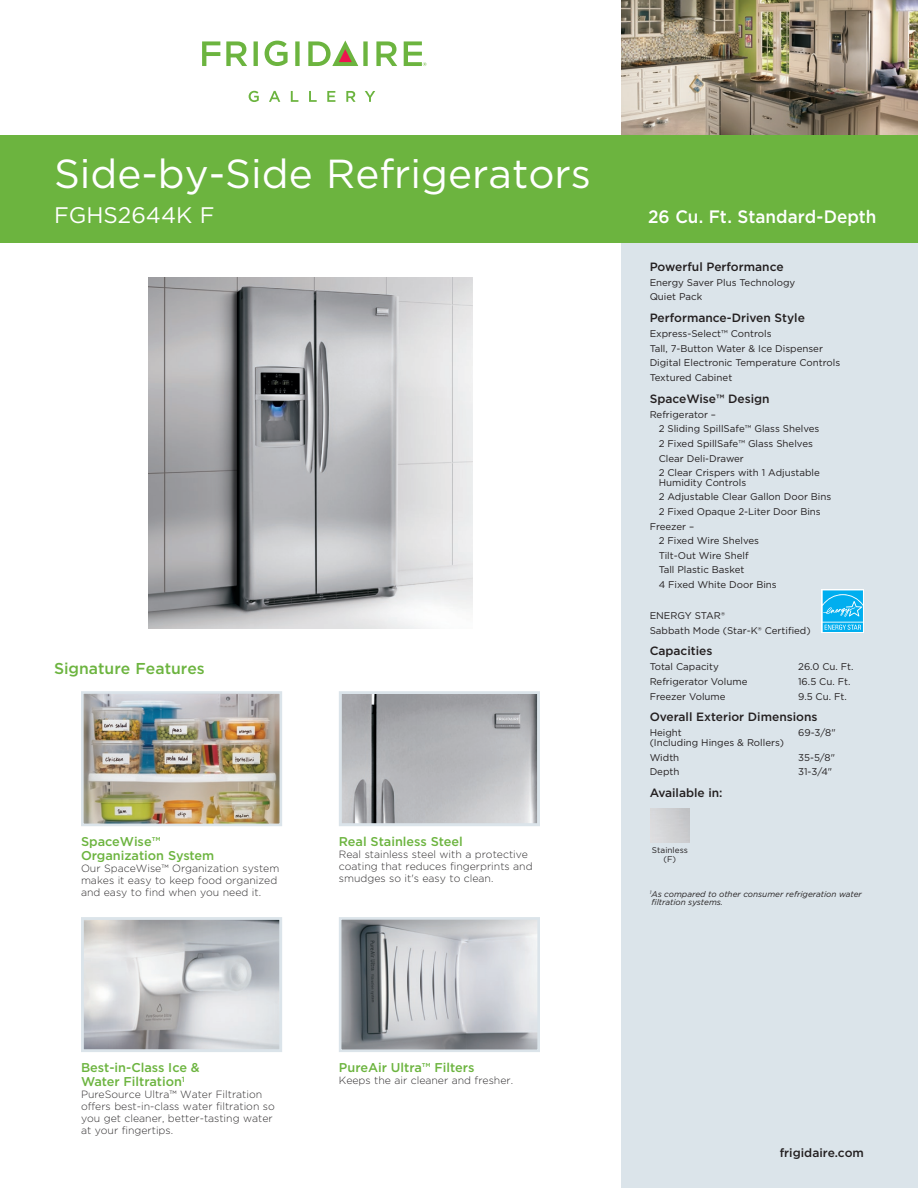
<style>
.page{position:relative;width:918px;height:1188px;background:#fff}
.page>*{position:absolute;margin:0;border:0;box-sizing:border-box;transform-origin:0 0}
.t1{font:40.5px "Gotham";color:#fff}
.t2{font:22.5px "Gotham";color:#fff}
.t3{font:500 18px "Gotham";color:#fff;scale:.95 1}
.t4{font:500 15.75px "Gotham";color:#6cb43f}
.t5{font:500 12.75px/14.2px "Gotham";color:#6cb43f}
.t6{font:500 12px "Gotham";color:#231f20}
.t7{font:300 10.5px/12px "Gotham";color:#312f30}
.t8{font:9.75px/14.5px "Gotham";color:#231f20}
.t9{font:italic 8.25px/8.2px "Gotham";color:#231f20}
.t10{font:8.25px/9px "Gotham";color:#231f20;text-align:center}
</style>
<div class="page">
<div style="left:621px;top:0;width:297px;height:1188px;background:#dbe4ea"></div>
<img style="left:621px;top:0;width:297px;height:135px">
<div style="left:0;top:135px;width:918px;height:108px;background:#6cb43f"></div>
<svg style="left:202px;top:40px;width:225px;height:62px"></svg>
<img style="left:343px;top:921px;width:193px;height:127px">
<div style="left:339px;top:917px;width:201px;height:135px;border:3px solid #dbe4ea"></div>
<svg style="left:85px;top:921px;width:193px;height:127px"></svg>
<div style="left:81px;top:917px;width:201px;height:135px;border:3px solid #dbe4ea"></div>
<svg style="left:343px;top:695px;width:193px;height:127px"></svg>
<div style="left:339px;top:691px;width:201px;height:135px;border:3px solid #dbe4ea"></div>
<img style="left:85px;top:695px;width:193px;height:127px">
<div style="left:81px;top:691px;width:201px;height:135px;border:3px solid #dbe4ea"></div>
<img style="left:148px;top:277px;width:324px;height:351px">
<svg style="left:822px;top:590px;width:42px;height:43px"></svg>
<svg style="left:823px;top:590px;width:40px;height:42px"></svg>
<h1 class="t1" style="left:54px;top:147px;width:539px">Side-by-Side Refrigerators</h1>
<h2 class="t2" style="left:54px;top:201px;width:162px">FGHS2644K F</h2>
<h3 class="t4" style="left:54px;top:658px;width:152px">Signature Features</h3>
<h3 class="t5" style="left:81px;top:834px;width:135px">SpaceWise™<br>Organization System</h3>
<p class="t7" style="left:81px;top:862px;width:200px">Our SpaceWise™ Organization system makes it easy to keep food organized and easy to find when you need it.</p>
<h3 class="t5" style="left:339px;top:834px;width:126px">Real Stainless Steel</h3>
<p class="t7" style="left:339px;top:848px;width:195px">Real stainless steel with a protective coating that reduces fingerprints and smudges so it's easy to clean.</p>
<h3 class="t3" style="left:648px;top:205px;width:242px">26 Cu. Ft. Standard-Depth</h3>
<p class="t6" style="left:650px;top:259px;width:135px">Powerful Performance</p>
<p class="t8" style="left:650px;top:275px;width:147px">Energy Saver Plus Technology<br>Quiet Pack</p>
<p class="t6" style="left:650px;top:310px;width:157px">Performance-Driven Style</p>
<p class="t8" style="left:650px;top:326px;width:192px">Express-Select™ Controls<br>Tall, 7-Button Water &amp; Ice Dispenser<br>Digital Electronic Temperature Controls<br>Textured Cabinet</p>
<p class="t6" style="left:650px;top:390px;width:121px">SpaceWise™ Design</p>
<p class="t8" style="left:659px;top:407px;width:163px;text-indent:-9px">Refrigerator –<br>2 Sliding SpillSafe™ Glass Shelves<br>2 Fixed SpillSafe™ Glass Shelves<br>Clear Deli-Drawer<br>2 Clear Crispers with 1 Adjustable</p>
<p class="t8" style="left:659px;top:475px;width:89px">Humidity Controls</p>
<p class="t8" style="left:659px;top:490px;width:174px">2 Adjustable Clear Gallon Door Bins</p>
<p class="t8" style="left:659px;top:504px;width:164px">2 Fixed Opaque 2-Liter Door Bins</p>
<p class="t8" style="left:650px;top:519px;width:46px">Freezer –</p>
<p class="t8" style="left:659px;top:533px;width:102px">2 Fixed Wire Shelves</p>
<p class="t8" style="left:659px;top:548px;width:92px">Tilt-Out Wire Shelf</p>
<p class="t8" style="left:659px;top:563px;width:87px">Tall Plastic Basket</p>
<p class="t8" style="left:659px;top:577px;width:120px">4 Fixed White Door Bins</p>
<p class="t8" style="left:650px;top:608px;width:162px">ENERGY STAR®<br>Sabbath Mode (Star-K® Certified)</p>
<p class="t6" style="left:650px;top:643px;width:64px">Capacities</p>
<p class="t8" style="left:650px;top:659px;width:71px">Total Capacity</p>
<p class="t8" style="left:798px;top:659px;width:57px">26.0 Cu. Ft.</p>
<p class="t8" style="left:650px;top:674px;width:99px">Refrigerator Volume</p>
<p class="t8" style="left:798px;top:674px;width:54px">16.5 Cu. Ft.</p>
<p class="t8" style="left:650px;top:689px;width:77px">Freezer Volume</p>
<p class="t8" style="left:798px;top:689px;width:50px">9.5 Cu. Ft.</p>
<p class="t6" style="left:650px;top:709px;width:169px">Overall Exterior Dimensions</p>
<p class="t8" style="left:650px;top:725px;width:34px">Height</p>
<p class="t8" style="left:798px;top:725px;width:39px">69-3/8"</p>
<p class="t8" style="left:650px;top:735px;width:136px">(Including Hinges &amp; Rollers)<br>Width</p>
<p class="t8" style="left:798px;top:750px;width:38px">35-5/8"</p>
<p class="t8" style="left:650px;top:764px;width:31px">Depth</p>
<p class="t8" style="left:798px;top:764px;width:36px">31-3/4"</p>
<p class="t6" style="left:650px;top:785px;width:75px">Available in:</p>
<p class="t10" style="left:652px;top:846px;width:37px">Stainless (F)</p>
<p class="t9" style="left:650px;top:890px;width:214px"><sup>1</sup>As compared to other consumer refrigeration water filtration systems.</p>
<h3 class="t5" style="left:81px;top:1060px;width:120px">Best-in-Class Ice &amp;<br>Water Filtration<sup>1</sup></h3>
<p class="t7" style="left:81px;top:1088px;width:195px">PureSource Ultra™ Water Filtration offers best-in-class water filtration so you get cleaner, better-tasting water at your fingertips.</p>
<h3 class="t5" style="left:339px;top:1060px;width:137px">PureAir Ultra™ Filters</h3>
<p class="t7" style="left:339px;top:1074px;width:176px">Keeps the air cleaner and fresher.</p>
<p class="t6" style="left:780px;top:1145px;width:86px">frigidaire.com</p>
</div>
